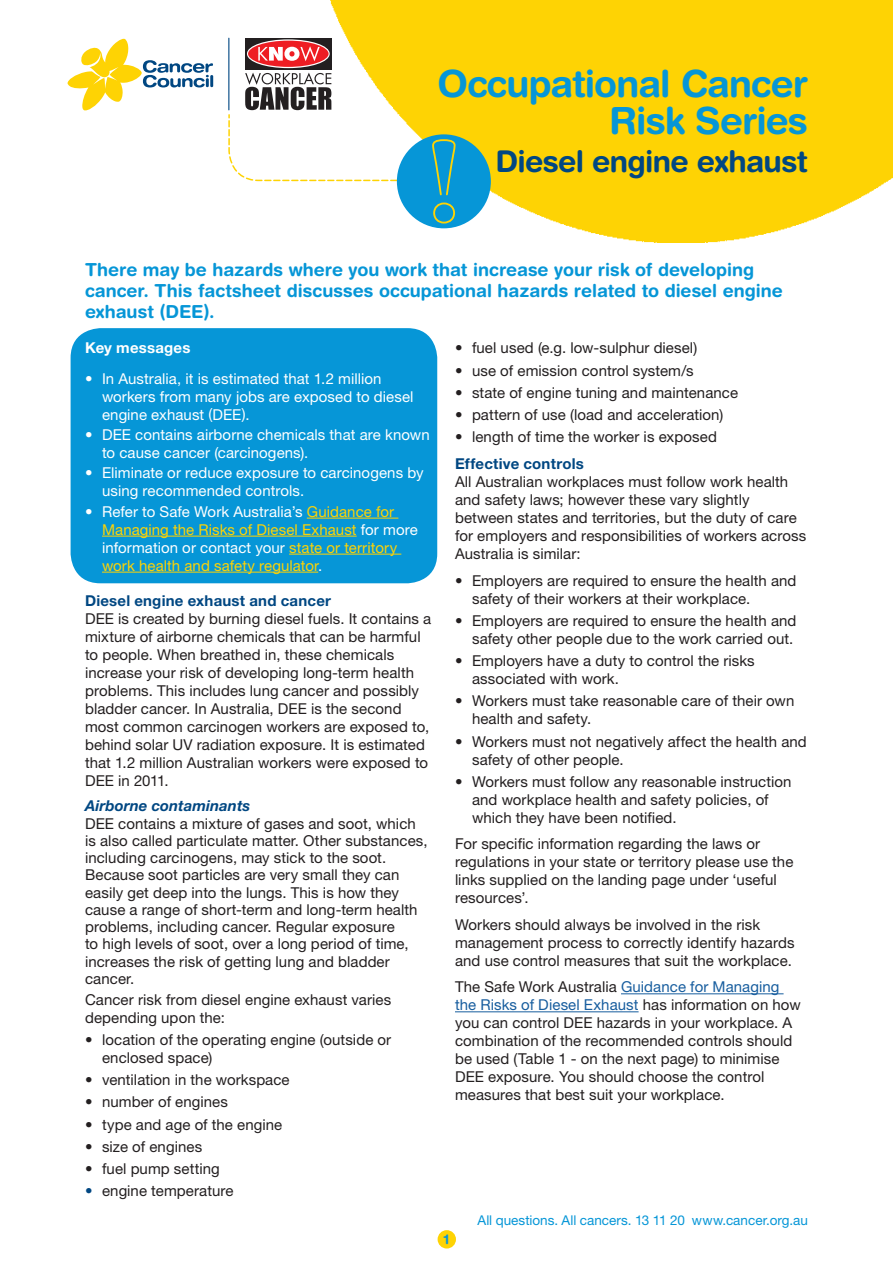
<style>
.page{position:relative;width:893px;height:1263px;background:#fff}
.page>*{position:absolute;margin:0;border:0;box-sizing:border-box;transform-origin:0 0}
.CCQ_H1{font:700 37.5px/37.5px "Helvetica Rounded LT Std";letter-spacing:-.025em;color:#0696d7;text-align:right}
.CCQ_H1-2{font:700 30px "Helvetica Rounded LT Std";letter-spacing:-.02em;color:#014782}
.CCQ_H2{font:700 18px/21px "Helvetica Rounded LT Std";color:#0696d7}
.CCQ_Body{font:15px/18px "Helvetica Neue LT Std";letter-spacing:.005em;color:#231f20}
.List_Paragraph{font:15px/17.2px "Helvetica Neue LT Std";letter-spacing:.005em;color:#231f20}
.t1{font:15px/18px "Helvetica Neue LT Std";letter-spacing:.005em;color:#fff}
.t2{font:15px/18px "Helvetica Neue LT Std";letter-spacing:.005em;color:#fed304}
.CCQ_Body-2{font:700 15px "Helvetica Neue LT Std";letter-spacing:.015em;color:#014782}
.List_Paragraph-2{font:italic 700 15px "Helvetica Neue LT Std";letter-spacing:.005em;color:#014782}
.CCQ_H2-2{font:700 15px "Helvetica Neue LT Std";letter-spacing:.01em;color:#fff}
.t3{font:13.5px "Helvetica Neue LT Std";color:#0696d7}
.t4{font:700 13.5px "Helvetica Rounded LT Std";color:#0696d7}
.s1{color:#fff}
.s2{color:#014782}
.s3{color:#175d9e}
</style>
<div class="page">
<img style="left:330px;top:0;width:563px;height:243px">
<div style="left:397px;top:134px;width:94px;height:94px;background:#0696d7;border-radius:50%"></div>
<svg style="left:68px;top:39px;width:145px;height:71px"></svg>
<svg style="left:228px;top:73px;width:228px;height:151px"></svg>
<svg style="left:245px;top:38px;width:86px;height:32px"></svg>
<svg style="left:247px;top:40px;width:82px;height:28px"></svg>
<div style="left:247px;top:39px;width:83px;height:29px;border:1px solid #fff;border-radius:50%"></div>
<svg style="left:258px;top:46px;width:62px;height:15px"></svg>
<hr style="left:228px;top:38px;width:1px;height:72px;background:#014782">
<div style="left:438px;top:1230px;width:18px;height:18px;background:#fed304;border-radius:50%"></div>
<div style="left:71px;top:328px;width:366px;height:255px;background:#0696d7;border-radius:30px"></div>
<hr style="left:307px;top:518px;width:91px;height:1px;background:#fed304">
<hr style="left:102px;top:536px;width:255px;height:1px;background:#fed304">
<hr style="left:289px;top:554px;width:112px;height:1px;background:#fed304">
<hr style="left:102px;top:572px;width:216px;height:1px;background:#fed304">
<hr style="left:621px;top:993px;width:163px;height:1px;background:#175d9e">
<hr style="left:455px;top:1011px;width:184px;height:1px;background:#175d9e">
<p class="CCQ_H1" style="left:437px;top:64px;width:372px">Occupational Cancer<br>Risk Series</p>
<p class="CCQ_H1-2" style="left:495px;top:143px;width:314px">Diesel engine exhaust</p>
<p class="CCQ_H2" style="left:85px;top:259px;width:699px">There may be hazards where you work that increase your risk of developing cancer. This factsheet discusses occupational hazards related to diesel engine exhaust (DEE).</p>
<p class="CCQ_H2-2" style="left:85px;top:339px;width:107px">Key messages</p>
<p class="t1" style="left:102px;top:370px;width:313px;text-indent:-17px">• In Australia, it is estimated that 1.2 million workers from many jobs are exposed to diesel engine exhaust (DEE).</p>
<p class="t1" style="left:102px;top:426px;width:329px;text-indent:-17px">• DEE contains airborne chemicals that are known to cause cancer (carcinogens).</p>
<p class="t1" style="left:102px;top:464px;width:323px;text-indent:-17px">• Eliminate or reduce exposure to carcinogens by using recommended controls.</p>
<p class="t2" style="left:102px;top:502px;width:317px;text-indent:-17px"><span class="s1">• Refer to Safe Work Australia’s</span> Guidance for Managing the Risks of Diesel Exhaust <span class="s1">for more information or contact your</span> state or territory work health and safety regulator<span class="s1">.</span></p>
<p class="CCQ_Body-2" style="left:85px;top:591px;width:247px">Diesel engine exhaust and cancer</p>
<p class="List_Paragraph" style="left:85px;top:609px;width:348px;line-height:18px">DEE is created by burning diesel fuels. It contains a mixture of airborne chemicals that can be harmful to people. When breathed in, these chemicals increase your risk of developing long-term health problems. This includes lung cancer and possibly bladder cancer. In Australia, DEE is the second most common carcinogen workers are exposed to, behind solar UV radiation exposure. It is estimated that 1.2 million Australian workers were exposed to DEE in 2011.</p>
<p class="List_Paragraph-2" style="left:85px;top:797px;width:167px">Airborne contaminants</p>
<p class="List_Paragraph" style="left:85px;top:814px;width:344px">DEE contains a mixture of gases and soot, which is also called particulate matter. Other substances, including carcinogens, may stick to the soot.<br>Because soot particles are very small they can easily get deep into the lungs. This is how they cause a range of short-term and long-term health problems, including cancer. Regular exposure<br>to high levels of soot, over a long period of time, increases the risk of getting lung and bladder cancer.</p>
<p class="List_Paragraph" style="left:85px;top:991px;width:308px">Cancer risk from diesel engine exhaust varies depending upon the:</p>
<p class="CCQ_Body" style="left:102px;top:1030px;width:291px;text-indent:-17px">• location of the operating engine (outside or enclosed space)</p>
<p class="CCQ_Body" style="left:85px;top:1071px;width:206px">• ventilation in the workspace</p>
<p class="CCQ_Body" style="left:85px;top:1093px;width:144px">• number of engines</p>
<p class="CCQ_Body" style="left:85px;top:1115px;width:199px">• type and age of the engine</p>
<p class="CCQ_Body" style="left:85px;top:1137px;width:119px">• size of engines</p>
<p class="CCQ_Body" style="left:85px;top:1160px;width:136px">• fuel pump setting</p>
<p class="CCQ_Body" style="left:85px;top:1182px;width:150px"><span class="s2">•</span> engine temperature</p>
<p class="CCQ_Body" style="left:455px;top:339px;width:244px">• fuel used (e.g. low-sulphur diesel)</p>
<p class="CCQ_Body" style="left:455px;top:361px;width:240px">• use of emission control system/s</p>
<p class="CCQ_Body" style="left:455px;top:383px;width:285px">• state of engine tuning and maintenance</p>
<p class="CCQ_Body" style="left:455px;top:406px;width:270px">• pattern of use (load and acceleration)</p>
<p class="CCQ_Body" style="left:455px;top:428px;width:263px">• length of time the worker is exposed</p>
<p class="CCQ_Body-2" style="left:455px;top:454px;width:130px">Effective controls</p>
<p class="CCQ_Body" style="left:455px;top:472px;width:353px">All Australian workplaces must follow work health and safety laws; however these vary slightly between states and territories, but the duty of care for employers and responsibilities of workers across Australia is similar:</p>
<p class="CCQ_Body" style="left:472px;top:571px;width:326px;text-indent:-17px">• Employers are required to ensure the health and safety of their workers at their workplace.</p>
<p class="CCQ_Body" style="left:455px;top:611px;width:343px;text-align:right">• Employers are required to ensure the health and safety other people due to the work carried out.</p>
<p class="CCQ_Body" style="left:472px;top:651px;width:284px;text-indent:-17px">• Employers have a duty to control the risks associated with work.</p>
<p class="CCQ_Body" style="left:472px;top:692px;width:324px;text-indent:-17px">• Workers must take reasonable care of their own health and safety.</p>
<p class="CCQ_Body" style="left:472px;top:732px;width:336px;text-indent:-17px">• Workers must not negatively affect the health and safety of other people.</p>
<p class="CCQ_Body" style="left:472px;top:772px;width:321px;text-indent:-17px">• Workers must follow any reasonable instruction and workplace health and safety policies, of which they have been notified.</p>
<p class="CCQ_Body" style="left:455px;top:835px;width:340px">For specific information regarding the laws or regulations in your state or territory please use the links supplied on the landing page under ‘useful resources’.</p>
<p class="CCQ_Body" style="left:455px;top:915px;width:341px">Workers should always be involved in the risk management process to correctly identify hazards and use control measures that suit the workplace.</p>
<p class="CCQ_Body" style="left:455px;top:978px;width:347px">The Safe Work Australia <span class="s3">Guidance for Managing the Risks of Diesel Exhaust</span> has information on how you can control DEE hazards in your workplace. A combination of the recommended controls should be used (Table 1 - on the next page) to minimise DEE exposure. You should choose the control measures that best suit your workplace.</p>
<p class="t4" style="left:444px;top:1231px;width:7px">1</p>
<p class="t3" style="left:478px;top:1212px;width:332px">All questions. All cancers. 13 11 20 www.cancer.org.au</p>
</div>
